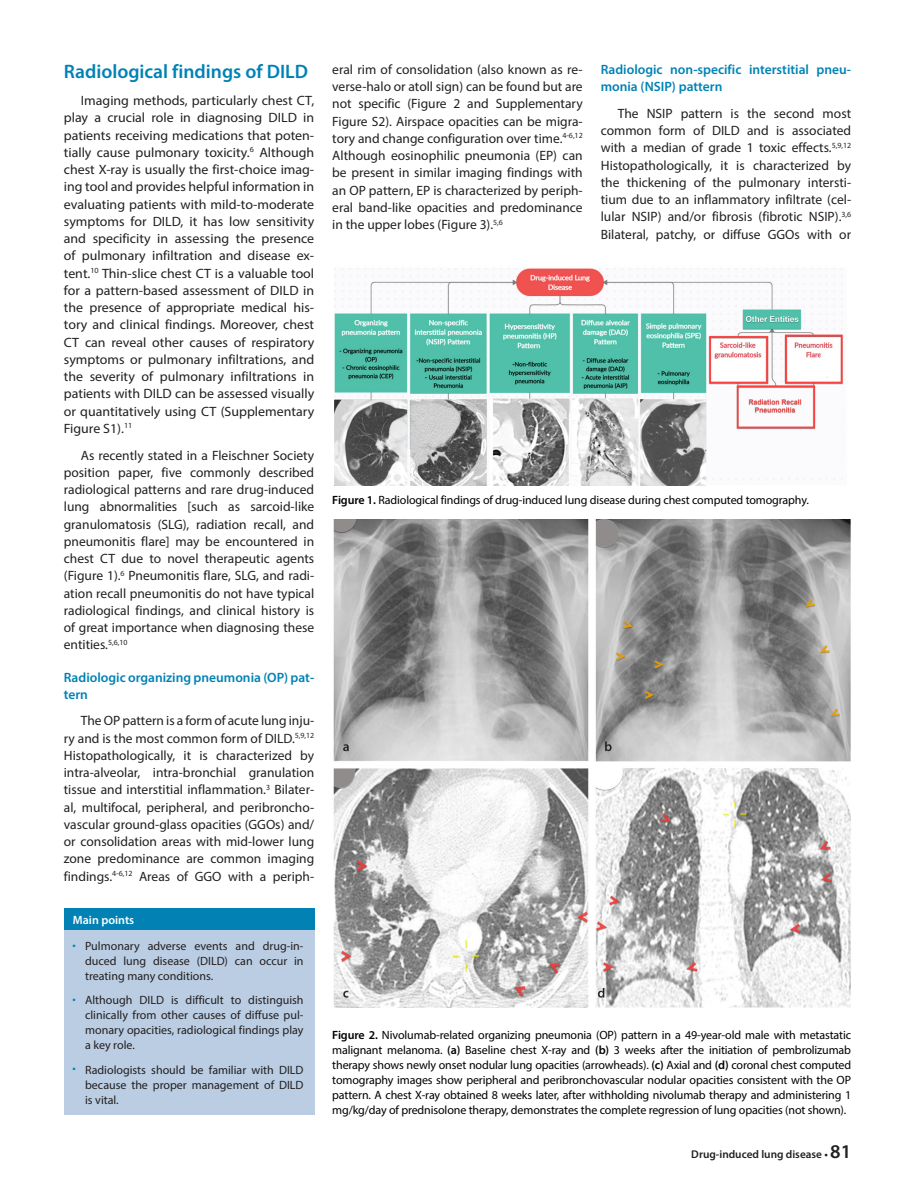
<style>
.page{position:relative;width:915px;height:1191px;background:#fff}
.page>*{position:absolute;margin:0;border:0;box-sizing:border-box;transform-origin:0 0}
.ANA_BASLIK{font:600 19.5px "Myriad Pro";color:#0082b5}
.YAZI{font:13.5px/17.2px "Myriad Pro";color:#231f20;text-align:justify}
.ARA_BASLIK{font:600 13.5px/17.2px "Myriad Pro";color:#0082b5}
.RESİM-ALTI{font:12px/15px "Myriad Pro";letter-spacing:-.01em;color:#000;text-align:justify}
.t1{font:12px/15px "Myriad Pro";color:#231f20;text-align:justify}
.MAİN{font:600 12px "Myriad Pro";color:#fff}
.t2{font:600 11.25px "Myriad Pro";color:#231f20}
.s1{color:#0082b5}
.s2{font-weight:600}
.s3{font-size:19.5px}
</style>
<div class="page">
<div style="left:64px;top:908px;width:250px;height:23px;background:#0181b4"></div>
<div style="left:64px;top:930px;width:250px;height:184px;background:#bacde2"></div>
<img style="left:334px;top:268px;width:510px;height:217px">
<img style="left:333px;top:519px;width:517px;height:488px">
<p class="ANA_BASLIK" style="left:64px;top:59px;width:246px">Radiological findings of DILD</p>
<p class="YAZI" style="left:64px;top:92px;width:252px;text-indent:17px">Imaging methods, particularly chest CT, play a crucial role in diagnosing DILD in patients receiving medications that poten&shy;tially cause pulmonary toxicity.<sup>6</sup> Although chest X-ray is usually the first-choice imag&shy;ing tool and provides helpful information in evaluating patients with mild-to-moderate symptoms for DILD, it has low sensitivity and specificity in assessing the presence of pulmonary infiltration and disease ex&shy;tent.<sup>10</sup> Thin-slice chest CT is a valuable tool for a pattern-based assessment of DILD in the presence of appropriate medical his&shy;tory and clinical findings. Moreover, chest CT can reveal other causes of respiratory symptoms or pulmonary infiltrations, and the severity of pulmonary infiltrations in patients with DILD can be assessed visually or quantitatively using CT (Supplementary Figure S1).<sup>11</sup></p>
<p class="YAZI" style="left:64px;top:446px;width:252px;text-indent:17px">As recently stated in a Fleischner Society position paper, five commonly described radiological patterns and rare drug-induced lung abnormalities [such as sarcoid-like granulomatosis (SLG), radiation recall, and pneumonitis flare] may be encountered in chest CT due to novel therapeutic agents (Figure 1).<sup>6</sup> Pneumonitis flare, SLG, and radi&shy;ation recall pneumonitis do not have typical radiological findings, and clinical history is of great importance when diagnosing these entities.<sup>5,6,10</sup></p>
<p class="ARA_BASLIK" style="left:64px;top:668px;width:252px">Radiologic organizing pneumonia (OP) pat&shy;tern</p>
<p class="YAZI" style="left:64px;top:712px;width:252px;text-indent:17px">The OP pattern is a form of acute lung inju&shy;ry and is the most common form of DILD.<sup>5,9,12<br></sup>Histopathologically, it is characterized by intra-alveolar, intra-bronchial granulation tissue and interstitial inflammation.<sup>3</sup> Bilater&shy;al, multifocal, peripheral, and peribroncho&shy;vascular ground-glass opacities (GGOs) and/ or consolidation areas with mid-lower lung zone predominance are common imaging findings.<sup>4-6,12</sup> Areas of GGO with a periph-</p>
<p class="MAİN" style="left:73px;top:912px;width:63px">Main points</p>
<p class="t1" style="left:85px;top:938px;width:220px;text-indent:-13px"><span class="s1">•</span> Pulmonary adverse events and drug-in&shy;duced lung disease (DILD) can occur in treating many conditions.</p>
<p class="t1" style="left:85px;top:992px;width:220px;text-indent:-13px"><span class="s1">•</span> Although DILD is difficult to distinguish clinically from other causes of diffuse pul&shy;monary opacities, radiological findings play a key role.</p>
<p class="t1" style="left:85px;top:1062px;width:220px;text-indent:-13px"><span class="s1">•</span> Radiologists should be familiar with DILD because the proper management of DILD is vital.</p>
<p class="YAZI" style="left:332px;top:61px;width:252px">eral rim of consolidation (also known as re&shy;verse-halo or atoll sign) can be found but are not specific (Figure 2 and Supplementary Figure S2). Airspace opacities can be migra&shy;tory and change configuration over time.<sup>4-6,12<br></sup>Although eosinophilic pneumonia (EP) can be present in similar imaging findings with an OP pattern, EP is characterized by periph&shy;eral band-like opacities and predominance in the upper lobes (Figure 3).<sup>5,6</sup></p>
<p class="ARA_BASLIK" style="left:600px;top:60px;width:252px">Radiologic non-specific interstitial pneu&shy;monia (NSIP) pattern</p>
<p class="YAZI" style="left:600px;top:104px;width:252px;text-indent:17px">The NSIP pattern is the second most common form of DILD and is associated with a median of grade 1 toxic effects.<sup>5,9,12<br></sup>Histopathologically, it is characterized by the thickening of the pulmonary intersti&shy;tium due to an inflammatory infiltrate (cel&shy;lular NSIP) and/or fibrosis (fibrotic NSIP).<sup>3,6<br></sup>Bilateral, patchy, or diffuse GGOs with or</p>
<p class="RESİM-ALTI" style="left:332px;top:492px;width:478px"><span class="s2">Figure 1.</span> Radiological findings of drug-induced lung disease during chest computed tomography.</p>
<p class="RESİM-ALTI" style="left:332px;top:1027px;width:520px"><span class="s2">Figure 2.</span> Nivolumab-related organizing pneumonia (OP) pattern in a 49-year-old male with metastatic malignant melanoma. <span class="s2">(a)</span> Baseline chest X-ray and <span class="s2">(b)</span> 3 weeks after the initiation of pembrolizumab therapy shows newly onset nodular lung opacities (arrowheads). <span class="s2">(c)</span> Axial and <span class="s2">(d)</span> coronal chest computed tomography images show peripheral and peribronchovascular nodular opacities consistent with the OP pattern. A chest X-ray obtained 8 weeks later, after withholding nivolumab therapy and administering 1 mg/kg/day of prednisolone therapy, demonstrates the complete regression of lung opacities (not shown).</p>
<p class="t2" style="left:691px;top:1146px;width:161px">Drug-induced lung disease • <span class="s3">81</span></p>
</div>
